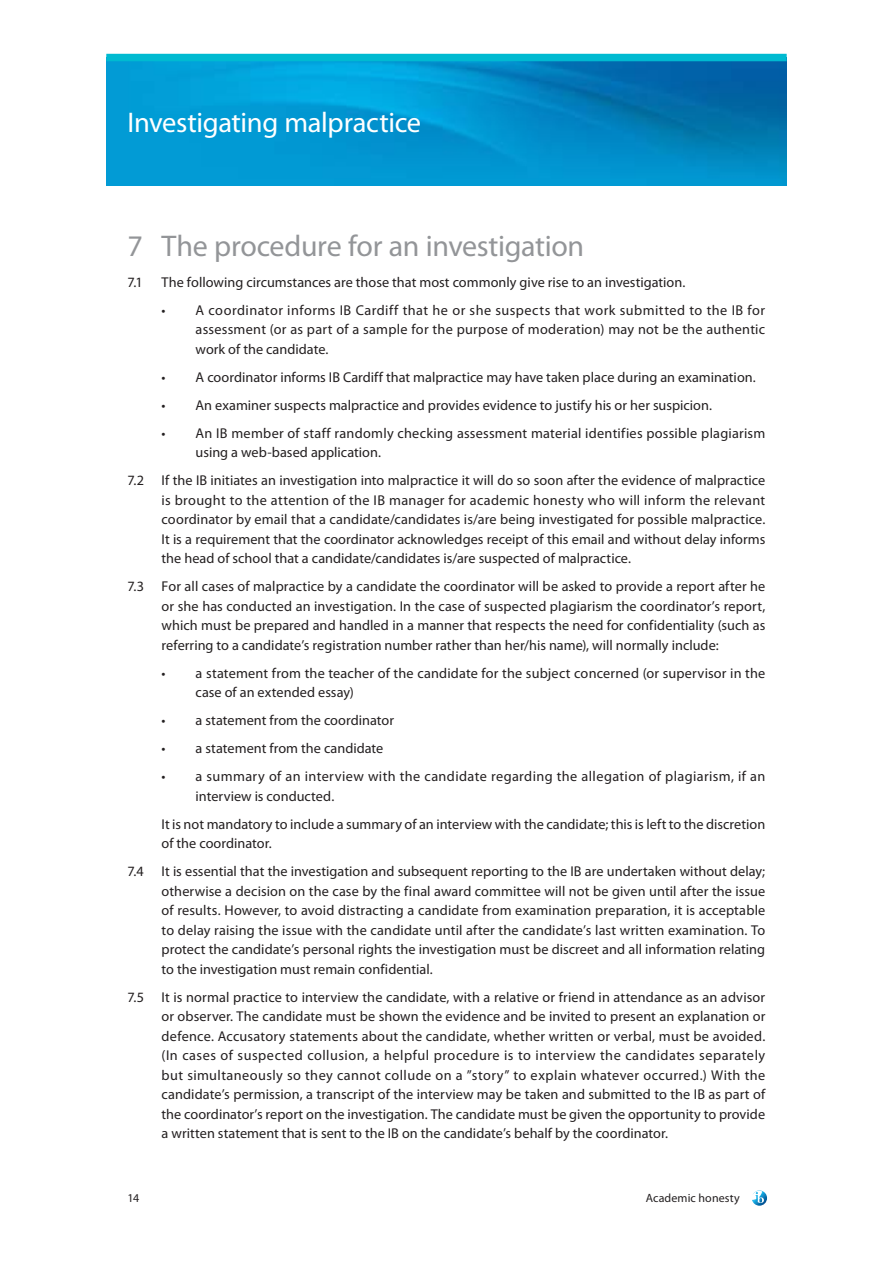
<style>
.page{position:relative;width:893px;height:1263px;background:#fff}
.page>*{position:absolute;margin:0;border:0;box-sizing:border-box;transform-origin:0 0}
.t1{font:30px "Myriad Pro";letter-spacing:-.01em;color:#939598}
.t2{font:28.5px "Myriad Pro";letter-spacing:-.01em;color:#fff}
.t3{font:14.25px/19.5px "Myriad Pro";letter-spacing:.005em;color:#231f20;text-align:justify}
.t4{font:14.25px/19.5px "Myriad Pro";letter-spacing:.025em;color:#231f20}
.t5{font:12px "Myriad Pro";letter-spacing:.01em;color:#231f20}
</style>
<div class="page">
<svg style="left:752px;top:1190px;width:15px;height:16px"></svg>
<img style="left:106px;top:61px;width:681px;height:124px">
<div style="left:106px;top:54px;width:681px;height:7px;background:#00bad1"></div>
<h2 class="t2" style="left:128px;top:105px;width:295px">Investigating malpractice</h2>
<h1 class="t1" style="left:128px;top:228px;width:458px">7 The procedure for an investigation</h1>
<p class="t3" style="left:128px;top:272px;width:17px">7.1</p>
<p class="t3" style="left:162px;top:272px;width:525px">The following circumstances are those that most commonly give rise to an investigation.</p>
<p class="t3" style="left:196px;top:300px;width:571px;text-indent:-34px">• A coordinator informs IB Cardiff that he or she suspects that work submitted to the IB for assessment (or as part of a sample for the purpose of moderation) may not be the authentic work of the candidate.</p>
<p class="t3" style="left:162px;top:367px;width:596px">• A coordinator informs IB Cardiff that malpractice may have taken place during an examination.</p>
<p class="t3" style="left:162px;top:395px;width:552px">• An examiner suspects malpractice and provides evidence to justify his or her suspicion.</p>
<p class="t3" style="left:196px;top:423px;width:571px;text-indent:-34px">• An IB member of staff randomly checking assessment material identifies possible plagiarism using a web-based application.</p>
<p class="t3" style="left:162px;top:470px;width:605px;text-indent:-34px">7.2 If the IB initiates an investigation into malpractice it will do so soon after the evidence of malpractice is brought to the attention of the IB manager for academic honesty who will inform the relevant coordinator by email that a candidate/candidates is/are being investigated for possible malpractice.<br>It is a requirement that the coordinator acknowledges receipt of this email and without delay informs the head of school that a candidate/candidates is/are suspected of malpractice.</p>
<p class="t3" style="left:162px;top:576px;width:605px;text-indent:-34px">7.3 For all cases of malpractice by a candidate the coordinator will be asked to provide a report after he or she has conducted an investigation. In the case of suspected plagiarism the coordinator’s report, which must be prepared and handled in a manner that respects the need for confidentiality (such as referring to a candidate’s registration number rather than her/his name), will normally include:</p>
<p class="t3" style="left:196px;top:663px;width:571px;text-indent:-34px">• a statement from the teacher of the candidate for the subject concerned (or supervisor in the case of an extended essay)</p>
<p class="t3" style="left:162px;top:710px;width:234px">• a statement from the coordinator</p>
<p class="t3" style="left:162px;top:738px;width:223px">• a statement from the candidate</p>
<p class="t4" style="left:196px;top:766px;width:571px;text-indent:-34px">• a summary of an interview with the candidate regarding the allegation of plagiarism, if an interview is conducted.</p>
<p class="t3" style="left:162px;top:814px;width:605px">It is not mandatory to include a summary of an interview with the candidate; this is left to the discretion of the coordinator.</p>
<p class="t3" style="left:162px;top:861px;width:605px;text-indent:-34px">7.4 It is essential that the investigation and subsequent reporting to the IB are undertaken without delay; otherwise a decision on the case by the final award committee will not be given until after the issue of results. However, to avoid distracting a candidate from examination preparation, it is acceptable to delay raising the issue with the candidate until after the candidate’s last written examination. To protect the candidate’s personal rights the investigation must be discreet and all information relating to the investigation must remain confidential.</p>
<p class="t3" style="left:162px;top:987px;width:605px;text-indent:-34px">7.5 It is normal practice to interview the candidate, with a relative or friend in attendance as an advisor or observer. The candidate must be shown the evidence and be invited to present an explanation or defence. Accusatory statements about the candidate, whether written or verbal, must be avoided. (In cases of suspected collusion, a helpful procedure is to interview the candidates separately but simultaneously so they cannot collude on a ”story” to explain whatever occurred.) With the candidate’s permission, a transcript of the interview may be taken and submitted to the IB as part of the coordinator’s report on the investigation. The candidate must be given the opportunity to provide a written statement that is sent to the IB on the candidate’s behalf by the coordinator.</p>
<p class="t5" style="left:128px;top:1190px;width:13px">14</p>
<p class="t5" style="left:646px;top:1190px;width:96px">Academic honesty</p>
</div>
